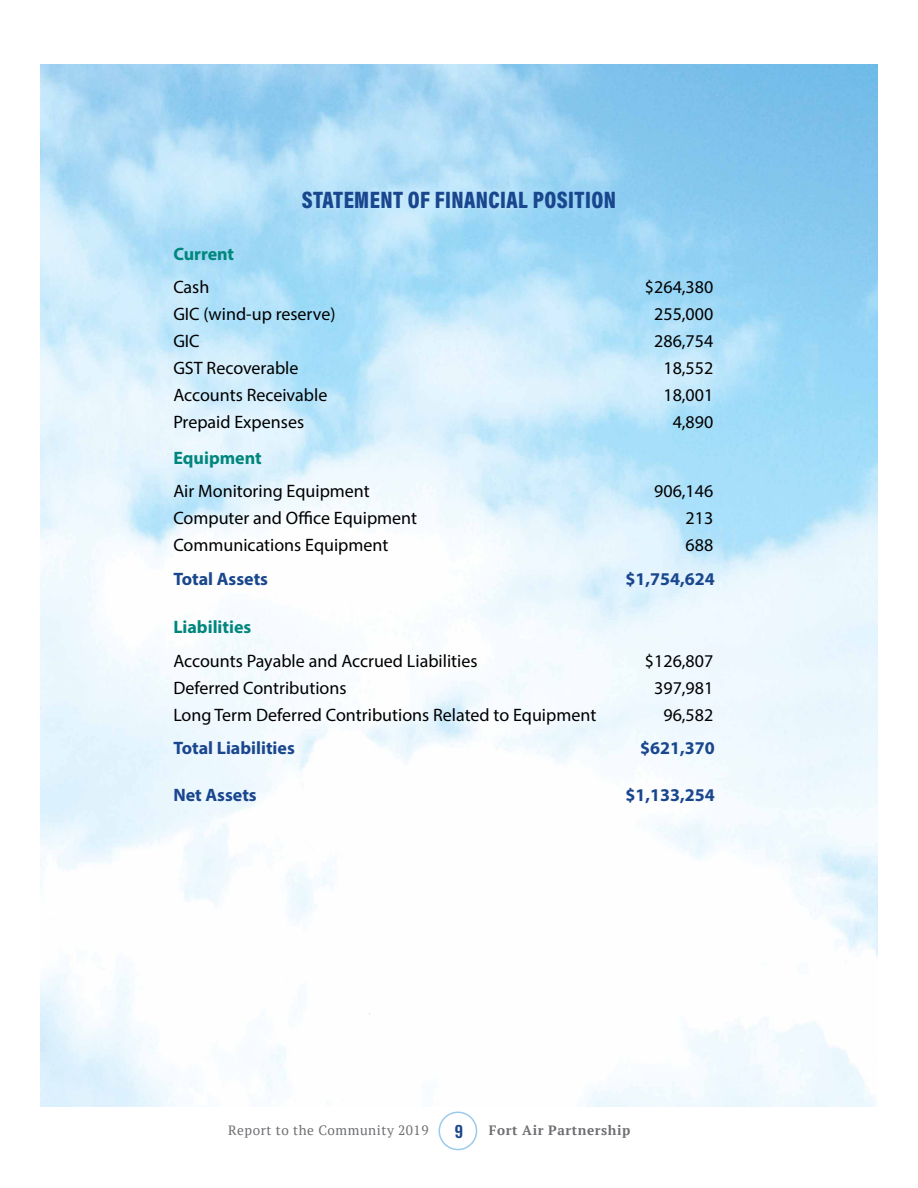
<style>
.page{position:relative;width:918px;height:1188px;background:#fff}
.page>*{position:absolute;margin:0;border:0;box-sizing:border-box;transform-origin:0 0}
.t1{font:24px "Acumin Variable Concept";letter-spacing:-.125em;color:#19468d;scale:.95 1}
.t2{font:18px "Myriad Pro";color:#000}
.t3{font:700 18px "Myriad Pro";color:#19468d}
.t4{font:700 18px "Myriad Pro";color:#00867c}
.t5{font:18px "Trade Gothic Bold Cond Twenty";color:#19468d;scale:1.1 1}
.t6{font:13.5px "PT Serif";letter-spacing:.04em;color:#6d6e71}
.t7{font:700 13.5px "PT Serif";letter-spacing:.04em;color:#6d6e71}
</style>
<div class="page">
<img style="left:40px;top:65px;width:838px;height:1042px">
<div style="left:439px;top:1112px;width:38px;height:38px;border:2px solid #9bcaed;border-radius:50%"></div>
<h1 class="t1" style="left:302px;top:183px;width:337px">STATEMENT OF FINANCIAL POSITION</h1>
<p class="t4" style="left:173px;top:242px;width:62px">Current</p>
<p class="t2" style="left:173px;top:276px;width:38px">Cash</p>
<p class="t2" style="left:645px;top:276px;width:70px">$264,380</p>
<p class="t2" style="left:173px;top:303px;width:164px">GIC (wind-up reserve)</p>
<p class="t2" style="left:654px;top:303px;width:61px">255,000</p>
<p class="t2" style="left:173px;top:330px;width:28px">GIC</p>
<p class="t2" style="left:654px;top:330px;width:61px">286,754</p>
<p class="t2" style="left:173px;top:357px;width:127px">GST Recoverable</p>
<p class="t2" style="left:663px;top:357px;width:51px">18,552</p>
<p class="t2" style="left:173px;top:384px;width:156px">Accounts Receivable</p>
<p class="t2" style="left:663px;top:384px;width:51px">18,001</p>
<p class="t2" style="left:173px;top:411px;width:132px">Prepaid Expenses</p>
<p class="t2" style="left:673px;top:411px;width:42px">4,890</p>
<p class="t4" style="left:173px;top:446px;width:90px">Equipment</p>
<p class="t2" style="left:173px;top:480px;width:198px">Air Monitoring Equipment</p>
<p class="t2" style="left:654px;top:480px;width:61px">906,146</p>
<p class="t2" style="left:173px;top:507px;width:245px">Computer and Office Equipment</p>
<p class="t2" style="left:686px;top:507px;width:29px">213</p>
<p class="t2" style="left:173px;top:534px;width:217px">Communications Equipment</p>
<p class="t2" style="left:686px;top:534px;width:29px">688</p>
<p class="t3" style="left:173px;top:567px;width:96px">Total Assets</p>
<p class="t3" style="left:626px;top:567px;width:91px">$1,754,624</p>
<p class="t4" style="left:173px;top:616px;width:80px">Liabilities</p>
<p class="t2" style="left:173px;top:650px;width:306px">Accounts Payable and Accrued Liabilities</p>
<p class="t2" style="left:645px;top:650px;width:70px">$126,807</p>
<p class="t2" style="left:173px;top:677px;width:175px">Deferred Contributions</p>
<p class="t2" style="left:654px;top:677px;width:61px">397,981</p>
<p class="t2" style="left:173px;top:704px;width:425px">Long Term Deferred Contributions Related to Equipment</p>
<p class="t2" style="left:663px;top:704px;width:51px">96,582</p>
<p class="t3" style="left:173px;top:737px;width:123px">Total Liabilities</p>
<p class="t3" style="left:640px;top:737px;width:76px">$621,370</p>
<p class="t3" style="left:173px;top:783px;width:85px">Net Assets</p>
<p class="t3" style="left:626px;top:783px;width:91px">$1,133,254</p>
<p class="t6" style="left:228px;top:1121px;width:202px">Report to the Community 2019</p>
<p class="t5" style="left:455px;top:1121px;width:9px">9</p>
<p class="t7" style="left:489px;top:1121px;width:143px">Fort Air Partnership</p>
</div>
